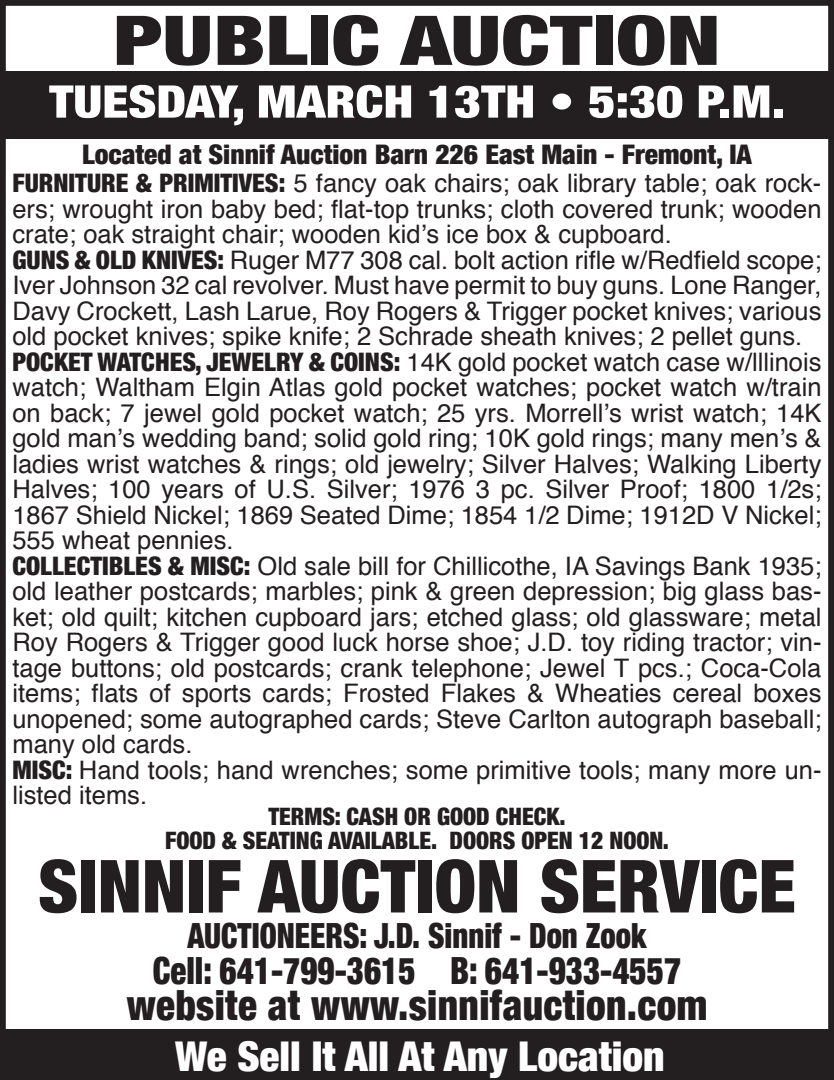
<style>
.page{position:relative;width:834px;height:1080px;background:#fff}
.page>*{position:absolute;margin:0;border:0;box-sizing:border-box;transform-origin:0 0}
.t1{font:900 condensed 73.5px "Helvetica Neue";color:#231f20}
.t2{font:900 condensed 68.7px "Helvetica Neue";color:#231f20;scale:1.33 1}
.t3{font:900 condensed 45px "Helvetica Neue";color:#fff;scale:1.16 1}
.t4{font:900 condensed 41.7px "Helvetica Neue";letter-spacing:.01em;color:#231f20;scale:.94 1}
.t5{font:900 condensed 41.1px "Helvetica Neue";color:#fff}
.t6{font:900 condensed 37.5px "Helvetica Neue";color:#231f20;scale:.88 1}
.t7{font:900 condensed 34.8px "Helvetica Neue";color:#231f20;scale:.88 1}
.t8{font:900 condensed 27px "Helvetica Neue";color:#231f20}
.t9{font:25.5px/25.5px "Helvetica";color:#231f20}
.t10{font:900 condensed 24px/24px "Helvetica Neue";color:#231f20;text-align:center}
.s1{font-family:"Helvetica Neue";font-weight:900;font-stretch:condensed}
</style>
<div class="page">
<div style="left:0;top:0;width:834px;height:1080px;border:6px solid #231f20"></div>
<div style="left:0;top:72px;width:834px;height:67px;background:#231f20"></div>
<div style="left:3px;top:1029px;width:831px;height:51px;background:#231f20"></div>
<h2 class="t2" style="left:113px;top:-2px;width:458px">PUBLIC Auction</h2>
<h3 class="t3" style="left:49px;top:74px;width:635px">TUESday, MARCH 13th • 5:30 P.m.</h3>
<p class="t8" style="left:82px;top:138px;width:671px">Located at Sinnif Auction Barn 226 East Main - Fremont, IA</p>
<p class="t9" style="left:12px;top:172px;width:810px"><span class="s1">FURNITURE &amp; PRIMITIVES:</span> 5 fancy oak chairs; oak library table; oak rock&shy;ers; wrought iron baby bed; flat-top trunks; cloth covered trunk; wooden crate; oak straight chair; wooden kid’s ice box &amp; cupboard.<br><span class="s1">GUNS &amp; OLD KNIVES:</span> Ruger M77 308 cal. bolt action rifle w/Redfield scope; Iver Johnson 32 cal revolver. Must have permit to buy guns. Lone Ranger, Davy Crockett, Lash Larue, Roy Rogers &amp; Trigger pocket knives; various old pocket knives; spike knife; 2 Schrade sheath knives; 2 pellet guns.<br><span class="s1">POCKET WATCHES, JEWELRY &amp; COINS:</span> 14K gold pocket watch case w/lllinois watch; Waltham Elgin Atlas gold pocket watches; pocket watch w/train on back; 7 jewel gold pocket watch; 25 yrs. Morrell’s wrist watch; 14K gold man’s wedding band; solid gold ring; 10K gold rings; many men’s &amp; ladies wrist watches &amp; rings; old jewelry; Silver Halves; Walking Liberty Halves; 100 years of U.S. Silver; 1976 3 pc. Silver Proof; 1800 1/2s; 1867 Shield Nickel; 1869 Seated Dime; 1854 1/2 Dime; 1912D V Nickel; 555 wheat pennies.<br><span class="s1">COLLECTIBLES &amp; MISC:</span> Old sale bill for Chillicothe, IA Savings Bank 1935; old leather postcards; marbles; pink &amp; green depression; big glass bas&shy;ket; old quilt; kitchen cupboard jars; etched glass; old glassware; metal Roy Rogers &amp; Trigger good luck horse shoe; J.D. toy riding tractor; vin&shy;tage buttons; old postcards; crank telephone; Jewel T pcs.; Coca-Cola items; flats of sports cards; Frosted Flakes &amp; Wheaties cereal boxes unopened; some autographed cards; Steve Carlton autograph baseball; many old cards.<br><span class="s1">MISC:</span> Hand tools; hand wrenches; some primitive tools; many more un&shy;listed items.</p>
<p class="t10" style="left:165px;top:804px;width:505px">TERMS: CASH OR GOOD CHECK.<br>FOOD &amp; SEATING AVAILABLE. Doors Open 12 Noon.</p>
<h1 class="t1" style="left:38px;top:841px;width:759px">SINNIF AUCTION SERVICE</h1>
<h3 class="t7" style="left:187px;top:915px;width:523px">AUCTION EERS: J.D. Sinnif - Don Zook</h3>
<h3 class="t6" style="left:153px;top:948px;width:602px">Cell: 641-799-3615 B: 641-933-4557</h3>
<h3 class="t4" style="left:127px;top:980px;width:619px">website at www.sinnifauction.com</h3>
<h3 class="t5" style="left:175px;top:1031px;width:491px">We Sell It All At Any Location</h3>
</div>
